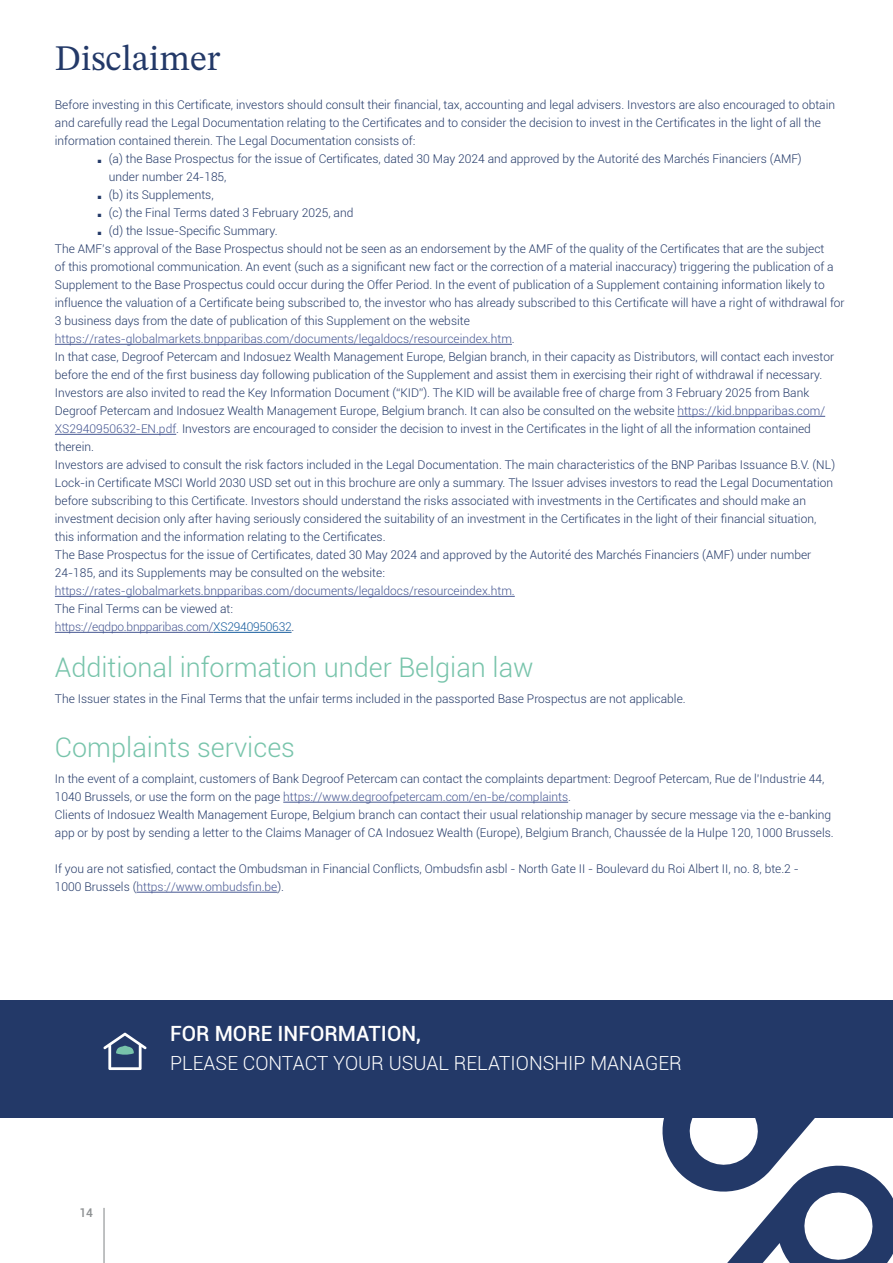
<style>
.page{position:relative;width:893px;height:1263px;background:#fff}
.page>*{position:absolute;margin:0;border:0;box-sizing:border-box;transform-origin:0 0}
.titre_grand{font:36px "STIX Two Text";color:#233968}
._00_Titre_vert{font:300 27px "Roboto";color:#78c4ab}
._00_Paragraphe{font:500 21px "Roboto";color:#fff}
._00_Paragraphe-2{font:300 19.5px "Roboto";color:#fff}
._00_Paragraphe-3{font:300 12px/18px "Roboto";color:#233968}
._00_Paragraphe-4{font:300 12px "Roboto";color:#465792}
._00_Paragraphe-5{font:300 12px/18px "Roboto";letter-spacing:-.02em;color:#465792}
.t1{font:500 12px "Roboto";color:#8e9193}
.s1{font-family:"Arial";font-weight:400;font-size:7.05px}
.s2{color:#465792}
.s3{color:#233968}
.s4{color:#175d9e}
</style>
<div class="page">
<hr style="left:103px;top:1208px;width:2px;height:55px;background:#8e9193">
<hr style="left:55px;top:344px;width:457px;height:1px;background:#465792">
<hr style="left:677px;top:416px;width:148px;height:1px;background:#465792">
<hr style="left:55px;top:434px;width:121px;height:1px;background:#465792">
<hr style="left:55px;top:596px;width:460px;height:1px;background:#465792">
<hr style="left:55px;top:632px;width:158px;height:1px;background:#465792">
<hr style="left:213px;top:632px;width:79px;height:1px;background:#175d9e">
<hr style="left:283px;top:802px;width:285px;height:1px;background:#465792">
<hr style="left:136px;top:892px;width:141px;height:1px;background:#465792">
<div style="left:0;top:1000px;width:893px;height:118px;background:#233968"></div>
<svg style="left:662px;top:1118px;width:231px;height:145px"></svg>
<svg style="left:103px;top:1033px;width:44px;height:37px"></svg>
<p class="titre_grand" style="left:55px;top:32px;width:167px">Disclaimer</p>
<p class="_00_Paragraphe-3" style="left:55px;top:96px;width:782px">Before investing in this Certificate, investors should consult their financial, tax, accounting and legal advisers. Investors are also encouraged to obtain and carefully read the Legal Documentation relating to the Certificates and to consider the decision to invest in the Certificates in the light of all the information contained therein. The Legal Documentation consists of:</p>
<p class="_00_Paragraphe-3" style="left:109px;top:150px;width:694px;text-indent:-11px"><span class="s1">■</span> (a) the Base Prospectus for the issue of Certificates, dated 30 May 2024 and approved by the Autorité des Marchés Financiers (AMF) under number 24-185,</p>
<p class="_00_Paragraphe-3" style="left:97px;top:186px;width:118px"><span class="s1">■</span> (b) its Supplements,</p>
<p class="_00_Paragraphe-3" style="left:97px;top:204px;width:257px"><span class="s1">■</span> (c) the Final Terms dated 3 February 2025, and</p>
<p class="_00_Paragraphe-3" style="left:97px;top:222px;width:182px"><span class="s1">■</span> (d) the Issue-Specific Summary.</p>
<p class="_00_Paragraphe-3" style="left:55px;top:240px;width:791px">The AMF’s approval of the Base Prospectus should not be seen as an endorsement by the AMF of the quality of the Certificates that are the subject<br>of this promotional communication. An event (such as a significant new fact or the correction of a material inaccuracy) triggering the publication of a Supplement to the Base Prospectus could occur during the Offer Period. In the event of publication of a Supplement containing information likely to influence the valuation of a Certificate being subscribed to, the investor who has already subscribed to this Certificate will have a right of withdrawal for 3 business days from the date of publication of this Supplement on the website <span class="s2">https://rates-globalmarkets.bnpparibas.com/documents/legaldocs/resourceindex.htm</span>.</p>
<p class="_00_Paragraphe-3" style="left:55px;top:348px;width:781px">In that case, Degroof Petercam and Indosuez Wealth Management Europe, Belgian branch, in their capacity as Distributors, will contact each investor before the end of the first business day following publication of the Supplement and assist them in exercising their right of withdrawal if necessary.</p>
<p class="_00_Paragraphe-3" style="left:55px;top:384px;width:772px">Investors are also invited to read the Key Information Document (“KID”). The KID will be available free of charge from 3 February 2025 from Bank Degroof Petercam and Indosuez Wealth Management Europe, Belgium branch. It can also be consulted on the website <span class="s2">https://kid.bnpparibas.com/ XS2940950632-EN.pdf</span>. Investors are encouraged to consider the decision to invest in the Certificates in the light of all the information contained therein.</p>
<p class="_00_Paragraphe-3" style="left:55px;top:456px;width:782px">Investors are advised to consult the risk factors included in the Legal Documentation. The main characteristics of the BNP Paribas Issuance B.V. (NL)<br>Lock-in Certificate MSCI World 2030 USD set out in this brochure are only a summary. The Issuer advises investors to read the Legal Documentation before subscribing to this Certificate. Investors should understand the risks associated with investments in the Certificates and should make an investment decision only after having seriously considered the suitability of an investment in the Certificates in the light of their financial situation, this information and the information relating to the Certificates.</p>
<p class="_00_Paragraphe-3" style="left:55px;top:546px;width:758px">The Base Prospectus for the issue of Certificates, dated 30 May 2024 and approved by the Autorité des Marchés Financiers (AMF) under number<br>24-185, and its Supplements may be consulted on the website:</p>
<p class="_00_Paragraphe-4" style="left:55px;top:583px;width:461px">https://rates-globalmarkets.bnpparibas.com/documents/legaldocs/resourceindex.htm.</p>
<p class="_00_Paragraphe-5" style="left:55px;top:600px;width:241px"><span class="s3">The Final Terms can be viewed at: </span>https://eqdpo.bnpparibas.com/<span class="s4">XS2940950632</span><span class="s3">.</span></p>
<p class="_00_Titre_vert" style="left:55px;top:648px;width:480px">Additional information under Belgian law</p>
<p class="_00_Paragraphe-3" style="left:55px;top:689px;width:632px">The Issuer states in the Final Terms that the unfair terms included in the passported Base Prospectus are not applicable.</p>
<p class="_00_Titre_vert" style="left:55px;top:728px;width:242px">Complaints services</p>
<p class="_00_Paragraphe-3" style="left:55px;top:770px;width:780px">In the event of a complaint, customers of Bank Degroof Petercam can contact the complaints department: Degroof Petercam, Rue de l’Industrie 44, 1040 Brussels, or use the form on the page <span class="s2">https://www.degroofpetercam.com/en-be/complaints</span>.<br>Clients of Indosuez Wealth Management Europe, Belgium branch can contact their usual relationship manager by secure message via the e-banking app or by post by sending a letter to the Claims Manager of CA Indosuez Wealth (Europe), Belgium Branch, Chaussée de la Hulpe 120, 1000 Brussels.</p>
<p class="_00_Paragraphe-3" style="left:55px;top:860px;width:745px">If you are not satisfied, contact the Ombudsman in Financial Conflicts, Ombudsfin asbl - North Gate II - Boulevard du Roi Albert II, no. 8, bte.2 -<br>1000 Brussels (<span class="s2">https://www.ombudsfin.be</span>).</p>
<p class="t1" style="left:79px;top:1204px;width:15px">14</p>
<p class="_00_Paragraphe" style="left:170px;top:1018px;width:252px">FOR MORE INFORMATION,</p>
<p class="_00_Paragraphe-2" style="left:170px;top:1050px;width:513px">PLEASE CONTACT YOUR USUAL RELATIONSHIP MANAGER</p>
</div>
